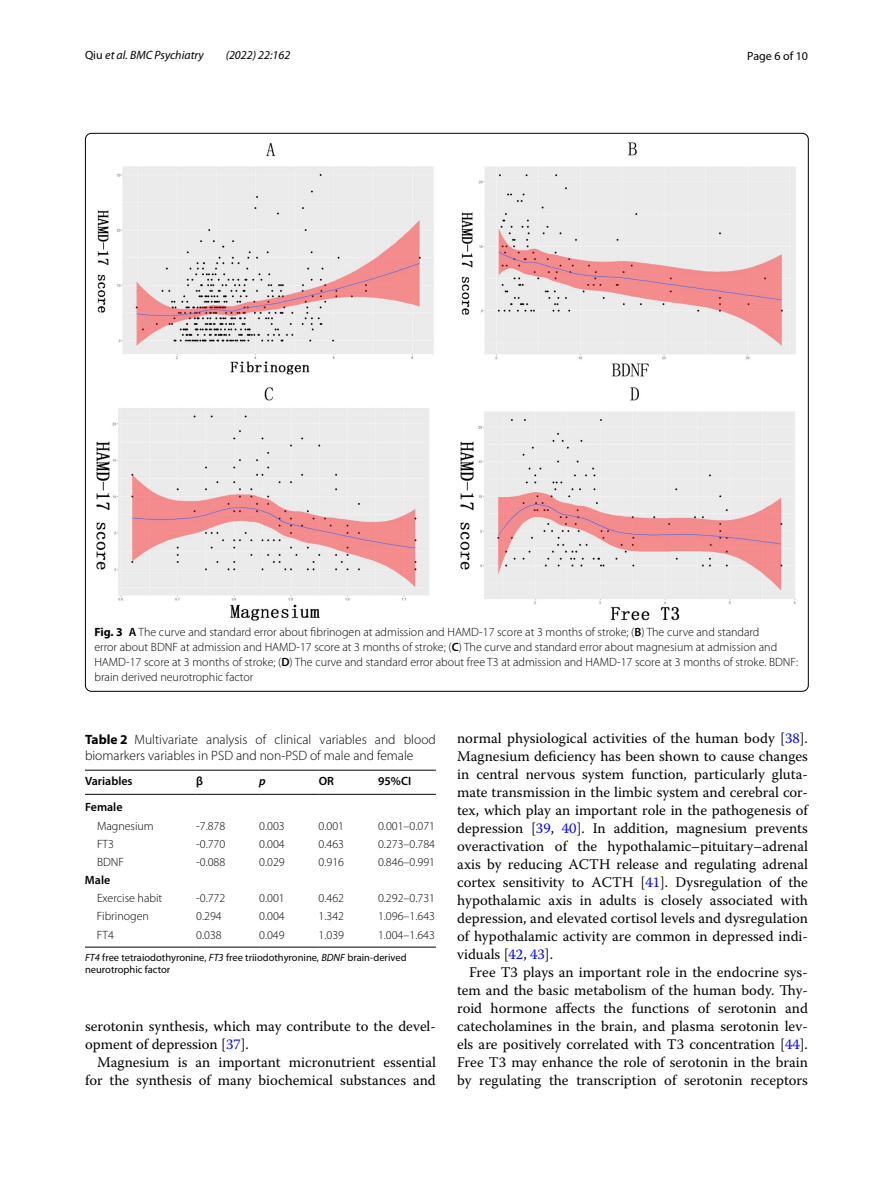
<style>
.page{position:relative;width:893px;height:1187px;background:#fff}
.page>*{position:absolute;margin:0;border:0;box-sizing:border-box;transform-origin:0 0}
.t1{font:14.7px/18px "Warnock Pro";color:#000;text-align:justify}
.t2{font:300 13.5px/16.5px "Myriad Pro";color:#000}
.t3{font:300 12px/15px "Myriad Pro";color:#000}
.t4{font:italic 12px "Myriad Pro";color:#000}
.t5{font:600 12px "Myriad Pro";color:#000}
.t6{font:12px "Myriad Pro";color:#000}
.t7{font:italic 600 12px "Myriad Pro";color:#000}
.t8{font:10.5px/12.8px "Myriad Pro";color:#000}
.s1{font-style:normal}
.s2{font-weight:700}
.s3{font-weight:600}
.s4{font-style:italic}
.s5{color:#00f}
</style>
<div class="page">
<img style="left:97px;top:142px;width:699px;height:479px">
<hr style="left:85px;top:769px;width:111px;height:1px;background:#000">
<hr style="left:85px;top:794px;width:111px;height:1px;background:#000">
<hr style="left:196px;top:769px;width:63px;height:1px;background:#000">
<hr style="left:196px;top:794px;width:63px;height:1px;background:#000">
<hr style="left:259px;top:769px;width:60px;height:1px;background:#000">
<hr style="left:259px;top:794px;width:60px;height:1px;background:#000">
<hr style="left:319px;top:769px;width:59px;height:1px;background:#000">
<hr style="left:319px;top:794px;width:59px;height:1px;background:#000">
<hr style="left:378px;top:769px;width:58px;height:1px;background:#000">
<hr style="left:378px;top:794px;width:58px;height:1px;background:#000">
<hr style="left:85px;top:946px;width:111px;height:1px;background:#000">
<hr style="left:196px;top:946px;width:63px;height:1px;background:#000">
<hr style="left:259px;top:946px;width:60px;height:1px;background:#000">
<hr style="left:319px;top:946px;width:59px;height:1px;background:#000">
<hr style="left:378px;top:946px;width:58px;height:1px;background:#000">
<p class="t4" style="left:85px;top:48px;width:120px"><span class="s1">Qiu</span> et al. BMC Psychiatry</p>
<p class="t4" style="left:226px;top:48px;width:66px">(2022) 22:162</p>
<p class="t6" style="left:747px;top:48px;width:62px">Page 6 of 10</p>
<p class="t3" style="left:94px;top:624px;width:705px"><span class="s2">Fig. 3</span> <span class="s3">A</span> The curve and standard error about fibrinogen at admission and HAMD-17 score at 3 months of stroke; (<span class="s3">B</span>) The curve and standard<br>error about BDNF at admission and HAMD-17 score at 3 months of stroke; (<span class="s3">C</span>) The curve and standard error about magnesium at admission and HAMD-17 score at 3 months of stroke; (<span class="s3">D</span>) The curve and standard error about free T3 at admission and HAMD-17 score at 3 months of stroke. BDNF: brain derived neurotrophic factor</p>
<p class="t2" style="left:85px;top:731px;width:352px"><span class="s2">Table 2</span> Multivariate analysis of clinical variables and blood biomarkers variables in PSD and non-PSD of male and female</p>
<p class="t5" style="left:85px;top:772px;width:49px">Variables</p>
<p class="t5" style="left:196px;top:772px;width:8px">β</p>
<p class="t7" style="left:259px;top:772px;width:8px">p</p>
<p class="t5" style="left:319px;top:772px;width:17px">OR</p>
<p class="t5" style="left:378px;top:772px;width:35px">95%CI</p>
<p class="t5" style="left:85px;top:799px;width:39px">Female</p>
<p class="t3" style="left:97px;top:818px;width:58px">Magnesium</p>
<p class="t3" style="left:196px;top:818px;width:31px">-7.878</p>
<p class="t3" style="left:259px;top:818px;width:27px">0.003</p>
<p class="t3" style="left:319px;top:818px;width:27px">0.001</p>
<p class="t3" style="left:378px;top:818px;width:59px">0.001–0.071</p>
<p class="t3" style="left:97px;top:836px;width:18px">FT3</p>
<p class="t3" style="left:196px;top:836px;width:31px">-0.770</p>
<p class="t3" style="left:259px;top:836px;width:27px">0.004</p>
<p class="t3" style="left:319px;top:836px;width:27px">0.463</p>
<p class="t3" style="left:378px;top:836px;width:59px">0.273–0.784</p>
<p class="t3" style="left:97px;top:854px;width:29px">BDNF</p>
<p class="t3" style="left:196px;top:854px;width:31px">-0.088</p>
<p class="t3" style="left:259px;top:854px;width:27px">0.029</p>
<p class="t3" style="left:319px;top:854px;width:27px">0.916</p>
<p class="t3" style="left:378px;top:854px;width:59px">0.846–0.991</p>
<p class="t5" style="left:85px;top:872px;width:27px">Male</p>
<p class="t3" style="left:97px;top:890px;width:67px">Exercise habit</p>
<p class="t3" style="left:196px;top:890px;width:31px">-0.772</p>
<p class="t3" style="left:259px;top:890px;width:27px">0.001</p>
<p class="t3" style="left:319px;top:890px;width:27px">0.462</p>
<p class="t3" style="left:378px;top:890px;width:59px">0.292–0.731</p>
<p class="t3" style="left:97px;top:908px;width:54px">Fibrinogen</p>
<p class="t3" style="left:196px;top:908px;width:27px">0.294</p>
<p class="t3" style="left:259px;top:908px;width:27px">0.004</p>
<p class="t3" style="left:319px;top:908px;width:27px">1.342</p>
<p class="t3" style="left:378px;top:908px;width:59px">1.096–1.643</p>
<p class="t3" style="left:97px;top:927px;width:18px">FT4</p>
<p class="t3" style="left:196px;top:927px;width:27px">0.038</p>
<p class="t3" style="left:259px;top:927px;width:27px">0.049</p>
<p class="t3" style="left:319px;top:927px;width:27px">1.039</p>
<p class="t3" style="left:378px;top:927px;width:59px">1.004–1.643</p>
<p class="t8" style="left:85px;top:950px;width:323px"><span class="s4">FT4</span> free tetraiodothyronine, <span class="s4">FT3</span> free triiodothyronine, <span class="s4">BDNF</span> brain-derived neurotrophic factor</p>
<p class="t1" style="left:85px;top:1017px;width:352px">serotonin synthesis, which may contribute to the devel&shy;opment of depression [<span class="s5">37</span>].</p>
<p class="t1" style="left:85px;top:1053px;width:352px;text-align:right">Magnesium is an important micronutrient essential for the synthesis of many biochemical substances and</p>
<p class="t1" style="left:457px;top:729px;width:352px">normal physiological activities of the human body [<span class="s5">38</span>].<br>Magnesium deficiency has been shown to cause changes in central nervous system function, particularly gluta&shy;mate transmission in the limbic system and cerebral cor&shy;tex, which play an important role in the pathogenesis of depression [<span class="s5">39</span>, <span class="s5">40</span>]. In addition, magnesium prevents overactivation of the hypothalamic–pituitary–adrenal axis by reducing ACTH release and regulating adrenal cortex sensitivity to ACTH [<span class="s5">41</span>]. Dysregulation of the hypothalamic axis in adults is closely associated with depression, and elevated cortisol levels and dysregulation of hypothalamic activity are common in depressed indi&shy;viduals [<span class="s5">42</span>, <span class="s5">43</span>].</p>
<p class="t1" style="left:457px;top:963px;width:352px;text-indent:12px">Free T3 plays an important role in the endocrine sys&shy;tem and the basic metabolism of the human body. Thy&shy;roid hormone affects the functions of serotonin and catecholamines in the brain, and plasma serotonin lev&shy;els are positively correlated with T3 concentration [<span class="s5">44</span>].<br>Free T3 may enhance the role of serotonin in the brain by regulating the transcription of serotonin receptors</p>
</div>
